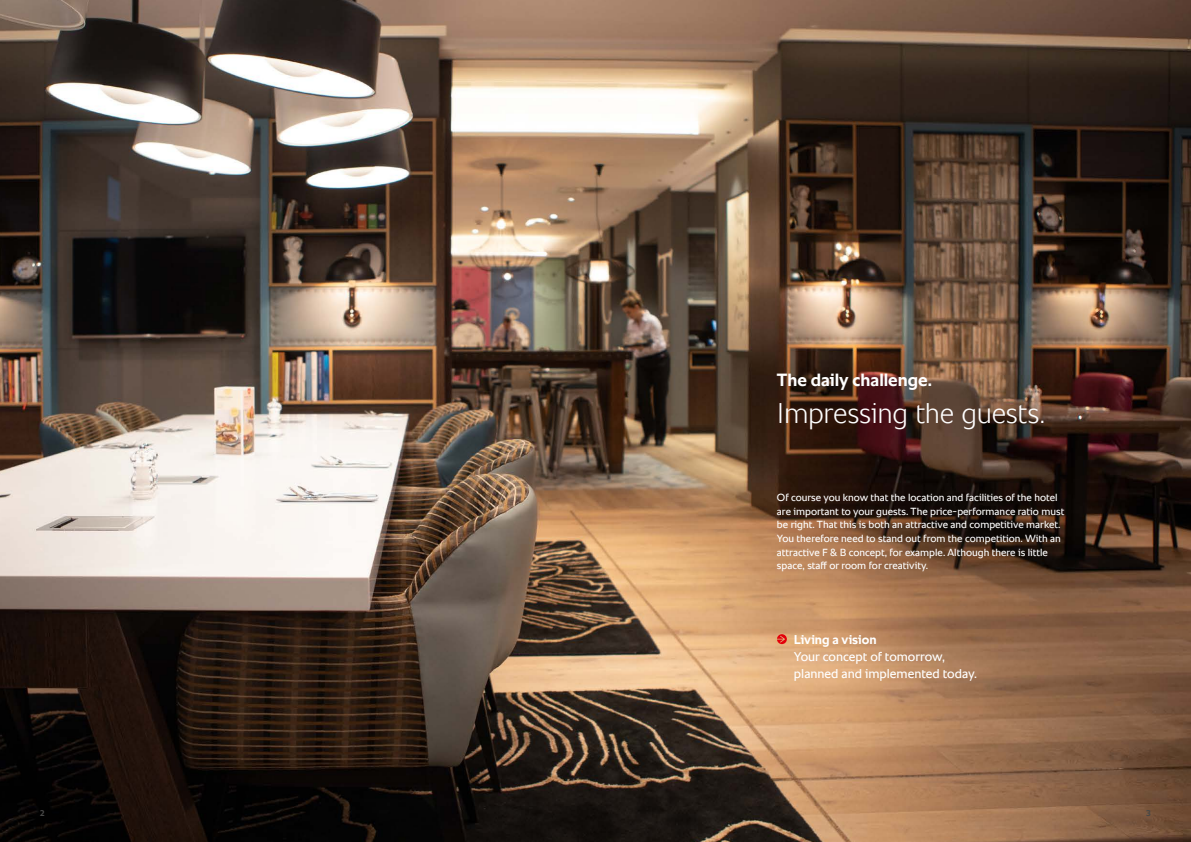
<style>
.page{position:relative;width:1191px;height:842px;background:#fff}
.page>*{position:absolute;margin:0;border:0;box-sizing:border-box;transform-origin:0 0}
.t1{font:300 29px "RATIONAL Sans TT";letter-spacing:-.01em;color:#fff}
.t2{font:700 18px "RATIONAL Sans TT";color:#fff}
.t3{font:13px/17px "RATIONAL Sans TT";color:#fff}
.t4{font:700 13px "RATIONAL Sans TT";color:#fff}
.t5{font:10.5px/13.6px "RATIONAL Sans TT";color:#fff}
.t6{font:700 8.5px "RATIONAL Sans TT";color:#484847}
</style>
<div class="page">
<img style="left:0;top:0;width:1191px;height:842px">
<svg style="left:777px;top:634px;width:10px;height:10px"></svg>
<h2 class="t2" style="left:777px;top:366px;width:157px">The daily challenge.</h2>
<h1 class="t1" style="left:777px;top:392px;width:270px">Impressing the guests.</h1>
<p class="t5" style="left:777px;top:491px;width:289px">Of course you know that the location and facilities of the hotel are important to your guests. The price-performance ratio must be right. That this is both an attractive and competitive market.<br>You therefore need to stand out from the competition. With an attractive F &amp; B concept, for example. Although there is little space, staff or room for creativity.</p>
<p class="t4" style="left:794px;top:630px;width:84px">Living a vision</p>
<p class="t3" style="left:794px;top:648px;width:185px">Your concept of tomorrow, planned and implemented today.</p>
<p class="t6" style="left:40px;top:807px;width:7px">2</p>
<p class="t6" style="left:1146px;top:807px;width:7px">3</p>
</div>
